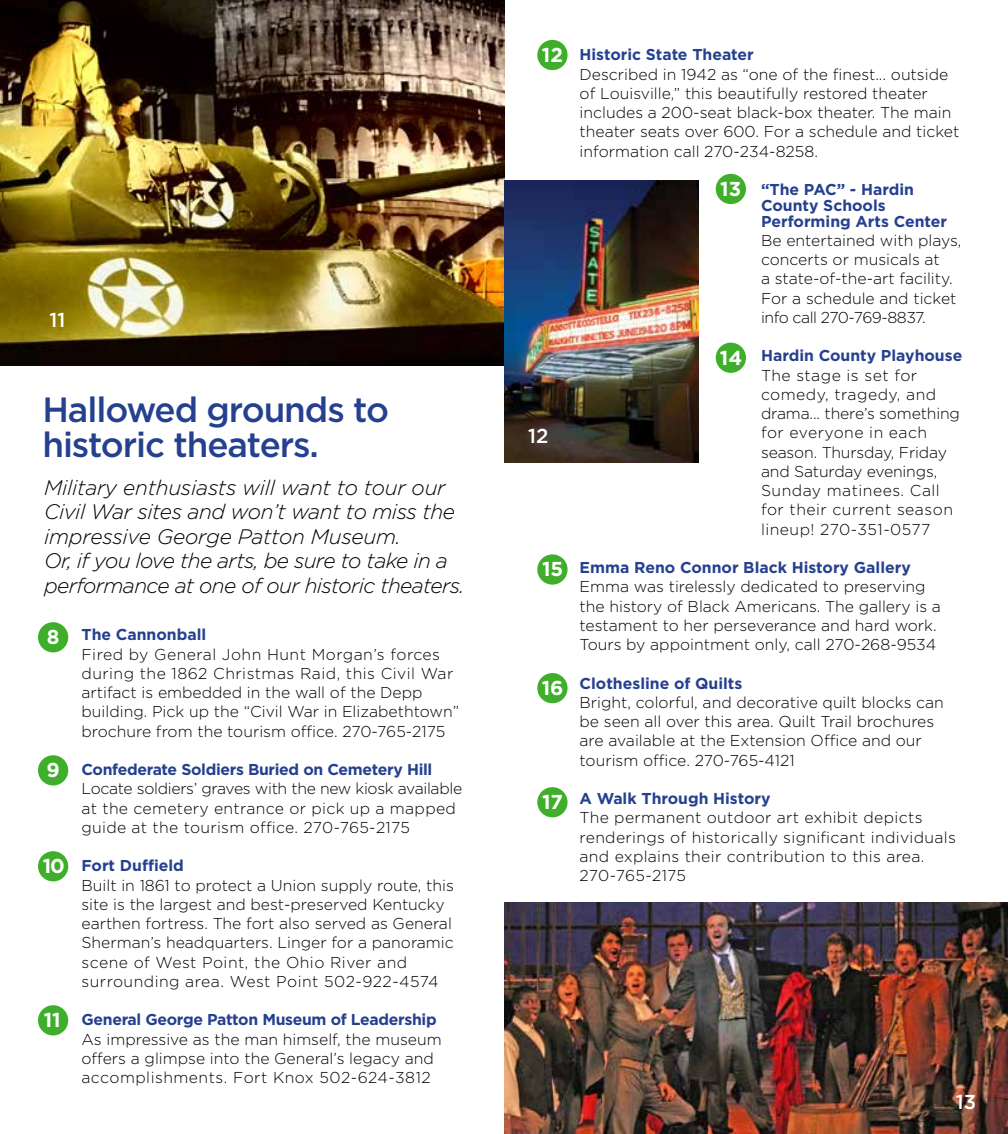
<style>
.page{position:relative;width:1008px;height:1134px;background:#fff}
.page>*{position:absolute;margin:0;border:0;box-sizing:border-box;transform-origin:0 0}
.t1{font:500 35px/35px "Gotham";letter-spacing:-.03em;color:#25408f}
.t2{font:italic 300 21px/24.5px "Gotham";letter-spacing:-.02em;color:#000}
.t3{font:700 20.12px "Gotham";color:#fff}
.t4{font:500 20.12px "Gotham";color:#fff}
.t5{font:300 15.75px/19.2px "Gotham";color:#000}
.t6{font:700 15.75px/15.8px "Gotham";color:#25408f}
.t7{font:300 15.75px/19.2px "Gotham";letter-spacing:.025em;color:#000}
.t8{font:300 15.75px/19.2px "Gotham";letter-spacing:.02em;color:#000}
.t9{font:700 15.75px "Gotham";letter-spacing:-.02em;color:#25408f}
</style>
<div class="page">
<div style="left:38px;top:622px;width:30px;height:30px;background:#3fae2a;border-radius:50%"></div>
<div style="left:38px;top:755px;width:30px;height:31px;background:#3fae2a;border-radius:50%"></div>
<div style="left:38px;top:851px;width:30px;height:30px;background:#3fae2a;border-radius:50%"></div>
<div style="left:38px;top:1005px;width:30px;height:30px;background:#3fae2a;border-radius:50%"></div>
<div style="left:537px;top:40px;width:31px;height:30px;background:#3fae2a;border-radius:50%"></div>
<div style="left:537px;top:673px;width:31px;height:30px;background:#3fae2a;border-radius:50%"></div>
<div style="left:537px;top:787px;width:31px;height:30px;background:#3fae2a;border-radius:50%"></div>
<img style="left:0;top:0;width:504px;height:365px">
<img style="left:504px;top:181px;width:194px;height:281px">
<div style="left:537px;top:554px;width:31px;height:31px;background:#3fae2a;border-radius:50%"></div>
<div style="left:716px;top:174px;width:30px;height:30px;background:#3fae2a;border-radius:50%"></div>
<div style="left:716px;top:343px;width:30px;height:30px;background:#3fae2a;border-radius:50%"></div>
<img style="left:504px;top:902px;width:504px;height:232px">
<p class="t4" style="left:50px;top:308px;width:17px">11</p>
<h1 class="t1" style="left:42px;top:392px;width:348px">Hallowed grounds to historic theaters.</h1>
<h2 class="t2" style="left:44px;top:475px;width:422px">Military enthusiasts will want to tour our Civil War sites and won’t want to miss the impressive George Patton Museum.<br>Or, if you love the arts, be sure to take in a performance at one of our historic theaters.</h2>
<p class="t3" style="left:47px;top:626px;width:14px">8</p>
<p class="t3" style="left:46px;top:759px;width:15px">9</p>
<p class="t3" style="left:43px;top:855px;width:24px">10</p>
<p class="t3" style="left:44px;top:1009px;width:18px">11</p>
<p class="t6" style="left:81px;top:627px;width:126px">The Cannonball</p>
<p class="t5" style="left:81px;top:644px;width:379px">Fired by General John Hunt Morgan’s forces during the 1862 Christmas Raid, this Civil War artifact is embedded in the wall of the Depp building. Pick up the “Civil War in Elizabethtown” brochure from the tourism office. 270-765-2175</p>
<p class="t9" style="left:81px;top:761px;width:352px">Confederate Soldiers Buried on Cemetery Hill</p>
<p class="t5" style="left:81px;top:779px;width:382px">Locate soldiers’ graves with the new kiosk available at the cemetery entrance or pick up a mapped guide at the tourism office. 270-765-2175</p>
<p class="t6" style="left:81px;top:858px;width:104px">Fort Duffield</p>
<p class="t5" style="left:81px;top:875px;width:374px">Built in 1861 to protect a Union supply route, this site is the largest and best-preserved Kentucky earthen fortress. The fort also served as General Sherman’s headquarters. Linger for a panoramic scene of West Point, the Ohio River and surrounding area. West Point 502-922-4574</p>
<p class="t9" style="left:81px;top:1011px;width:357px">General George Patton Museum of Leadership</p>
<p class="t5" style="left:81px;top:1029px;width:362px">As impressive as the man himself, the museum offers a glimpse into the General’s legacy and accomplishments. Fort Knox 502-624-3812</p>
<p class="t3" style="left:542px;top:43px;width:23px">12</p>
<p class="t4" style="left:528px;top:424px;width:22px">12</p>
<p class="t3" style="left:542px;top:558px;width:23px">15</p>
<p class="t3" style="left:542px;top:676px;width:23px">16</p>
<p class="t3" style="left:542px;top:790px;width:22px">17</p>
<p class="t6" style="left:580px;top:47px;width:176px">Historic State Theater</p>
<p class="t5" style="left:580px;top:64px;width:381px">Described in 1942 as “one of the finest... outside of Louisville,” this beautifully restored theater includes a 200-seat black-box theater. The main theater seats over 600. For a schedule and ticket information call 270-234-8258.</p>
<p class="t6" style="left:761px;top:181px;width:188px">“The PAC” - Hardin<br>County Schools<br>Performing Arts Center</p>
<p class="t5" style="left:761px;top:231px;width:202px">Be entertained with plays, concerts or musicals at<br>a state-of-the-art facility.<br>For a schedule and ticket info call 270-769-8837.</p>
<p class="t6" style="left:761px;top:348px;width:203px">Hardin County Playhouse</p>
<p class="t7" style="left:761px;top:365px;width:200px">The stage is set for comedy, tragedy, and drama... there’s something for everyone in each season. Thursday, Friday and Saturday evenings,<br>Sunday matinees. Call for their current season lineup! 270-351-0577</p>
<p class="t6" style="left:580px;top:559px;width:333px">Emma Reno Connor Black History Gallery</p>
<p class="t5" style="left:580px;top:577px;width:363px">Emma was tirelessly dedicated to preserving the history of Black Americans. The gallery is a testament to her perseverance and hard work.<br>Tours by appointment only, call 270-268-9534</p>
<p class="t6" style="left:580px;top:675px;width:164px">Clothesline of Quilts</p>
<p class="t5" style="left:580px;top:692px;width:366px">Bright, colorful, and decorative quilt blocks can be seen all over this area. Quilt Trail brochures are available at the Extension Office and our tourism office. 270-765-4121</p>
<p class="t6" style="left:580px;top:790px;width:192px">A Walk Through History</p>
<p class="t8" style="left:580px;top:808px;width:378px">The permanent outdoor art exhibit depicts renderings of historically significant individuals and explains their contribution to this area.<br>270-765-2175</p>
<p class="t3" style="left:720px;top:177px;width:22px">13</p>
<p class="t3" style="left:720px;top:346px;width:24px">14</p>
<p class="t4" style="left:956px;top:1090px;width:22px">13</p>
</div>
